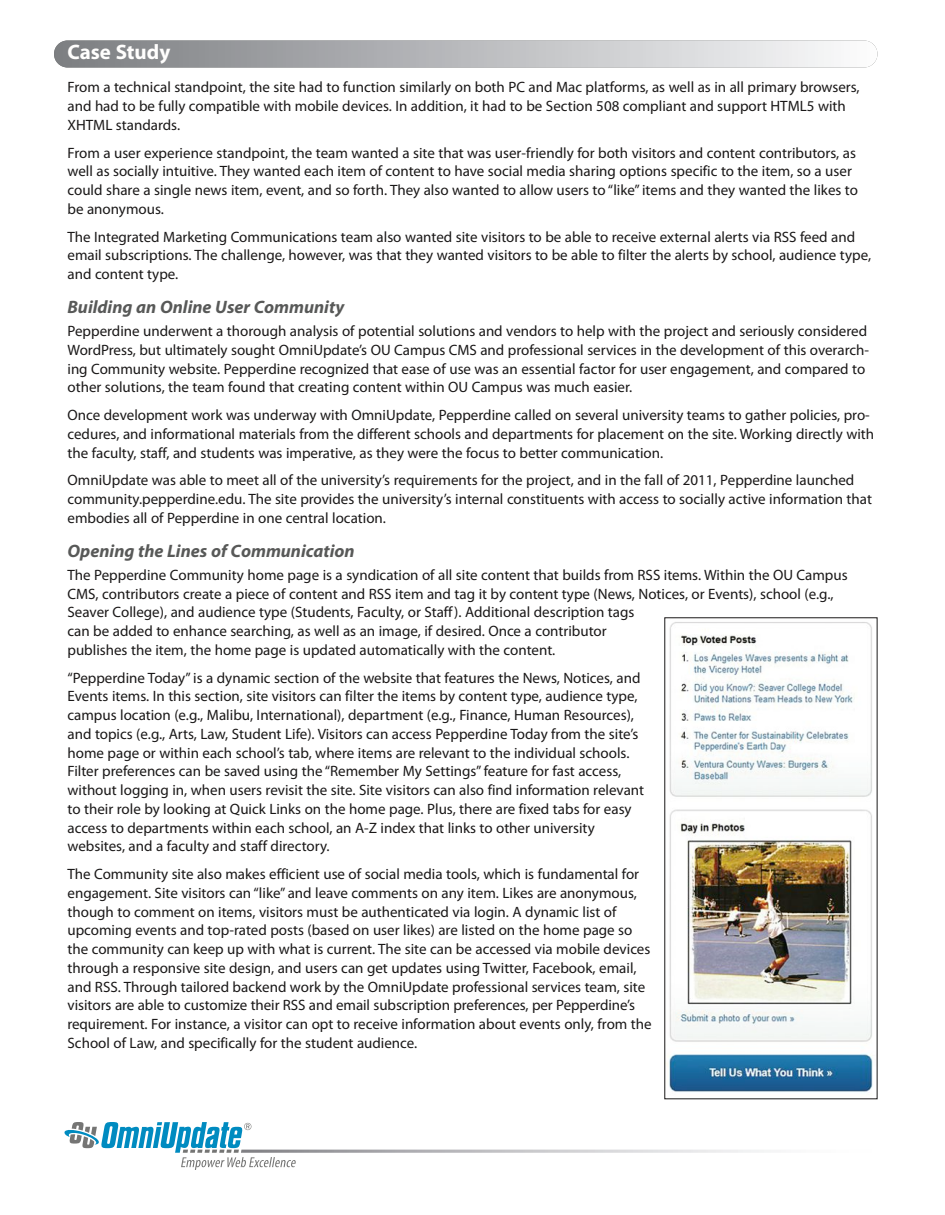
<style>
.page{position:relative;width:945px;height:1215px;background:#fff}
.page>*{position:absolute;margin:0;border:0;box-sizing:border-box;transform-origin:0 0}
.t1{font:700 21px "Myriad Pro";color:#fffefd}
.t2{font:italic 700 18px "Myriad Pro";color:#585958}
.t3{font:15px/18.8px "Myriad Pro";color:#1a1818}
</style>
<div class="page">
<div style="left:54px;top:40px;width:824px;height:28px;background:linear-gradient(to right,#7a7c80,#fafafc);border-radius:14px"></div>
<svg style="left:64px;top:1122px;width:707px;height:48px"></svg>
<img style="left:666px;top:622px;width:207px;height:470px">
<h1 class="t1" style="left:68px;top:38px;width:104px">Case Study</h1>
<p class="t3" style="left:68px;top:78px;width:794px">From a technical standpoint, the site had to function similarly on both PC and Mac platforms, as well as in all primary browsers, and had to be fully compatible with mobile devices. In addition, it had to be Section 508 compliant and support HTML5 with<br>XHTML standards.</p>
<p class="t3" style="left:68px;top:143px;width:792px">From a user experience standpoint, the team wanted a site that was user-friendly for both visitors and content contributors, as well as socially intuitive. They wanted each item of content to have social media sharing options specific to the item, so a user could share a single news item, event, and so forth. They also wanted to allow users to “like”items and they wanted the likes to be anonymous.</p>
<p class="t3" style="left:68px;top:227px;width:805px">The Integrated Marketing Communications team also wanted site visitors to be able to receive external alerts via RSS feed and email subscriptions. The challenge, however, was that they wanted visitors to be able to filter the alerts by school, audience type, and content type.</p>
<p class="t2" style="left:68px;top:295px;width:278px">Building an Online User Community</p>
<p class="t3" style="left:68px;top:321px;width:803px">Pepperdine underwent a thorough analysis of potential solutions and vendors to help with the project and seriously considered WordPress, but ultimately sought OmniUpdate’s OU Campus CMS and professional services in the development of this overarch&shy;ing Community website. Pepperdine recognized that ease of use was an essential factor for user engagement, and compared to other solutions, the team found that creating content within OU Campus was much easier.</p>
<p class="t3" style="left:68px;top:405px;width:808px">Once development work was underway with OmniUpdate, Pepperdine called on several university teams to gather policies, pro&shy;cedures, and informational materials from the different schools and departments for placement on the site. Working directly with the faculty, staff, and students was imperative, as they were the focus to better communication.</p>
<p class="t3" style="left:68px;top:471px;width:806px">OmniUpdate was able to meet all of the university’s requirements for the project, and in the fall of 2011, Pepperdine launched community.pepperdine.edu. The site provides the university’s internal constituents with access to socially active information that embodies all of Pepperdine in one central location.</p>
<p class="t2" style="left:68px;top:539px;width:289px">Opening the Lines of Communication</p>
<p class="t3" style="left:68px;top:565px;width:782px">The Pepperdine Community home page is a syndication of all site content that builds from RSS items. Within the OU Campus CMS, contributors create a piece of content and RSS item and tag it by content type (News, Notices, or Events), school (e.g., Seaver College), and audience type (Students, Faculty, or Staff). Additional description tags<br>can be added to enhance searching, as well as an image, if desired. Once a contributor<br>publishes the item, the home page is updated automatically with the content.</p>
<p class="t3" style="left:68px;top:668px;width:578px">“Pepperdine Today”is a dynamic section of the website that features the News, Notices, and Events items. In this section, site visitors can filter the items by content type, audience type, campus location (e.g., Malibu, International), department (e.g., Finance, Human Resources), and topics (e.g., Arts, Law, Student Life). Visitors can access Pepperdine Today from the site’s home page or within each school’s tab, where items are relevant to the individual schools.<br>Filter preferences can be saved using the “Remember My Settings”feature for fast access, without logging in, when users revisit the site. Site visitors can also find information relevant to their role by looking at Quick Links on the home page. Plus, there are fixed tabs for easy access to departments within each school, an A-Z index that links to other university websites, and a faculty and staff directory.</p>
<p class="t3" style="left:67px;top:864px;width:586px">The Community site also makes efficient use of social media tools, which is fundamental for engagement. Site visitors can “like” and leave comments on any item. Likes are anonymous, though to comment on items, visitors must be authenticated via login. A dynamic list of upcoming events and top-rated posts (based on user likes) are listed on the home page so the community can keep up with what is current. The site can be accessed via mobile devices through a responsive site design, and users can get updates using Twitter, Facebook, email, and RSS. Through tailored backend work by the OmniUpdate professional services team, site visitors are able to customize their RSS and email subscription preferences, per Pepperdine’s requirement. For instance, a visitor can opt to receive information about events only, from the School of Law, and specifically for the student audience.</p>
</div>
